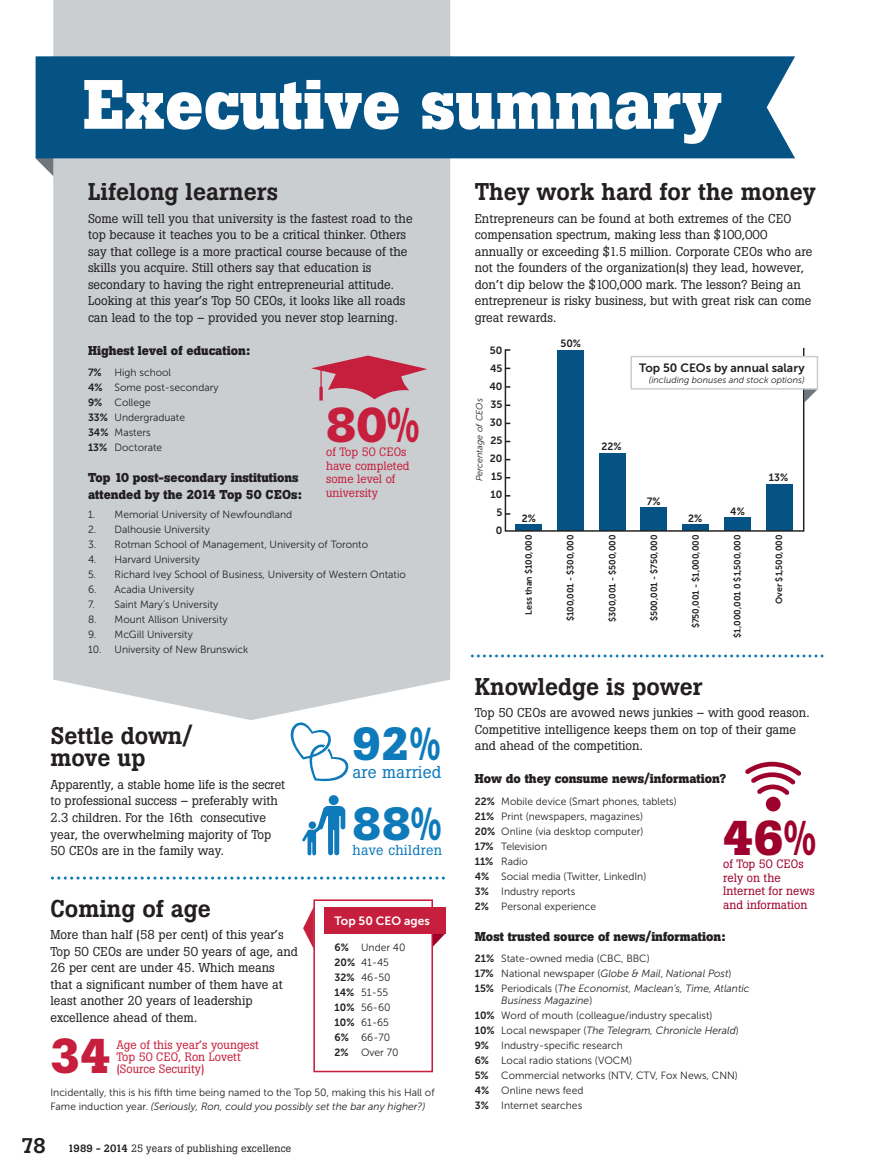
<style>
.page{position:relative;width:878px;height:1175px;background:#fff}
.page>*{position:absolute;margin:0;border:0;box-sizing:border-box;transform-origin:0 0}
.t1{font:700 69px "Boton";color:#fff}
.t2{font:700 48.3px "Boton";color:#c61f3e}
.t3{font:700 48.3px "Boton";color:#9e022c}
.t4{font:700 45.9px "Boton";color:#0f7aba}
.t5{font:500 24px/22.5px "Boton";color:#231f20}
.t6{font:17.1px "Boton";letter-spacing:.01em;color:#0f7aba}
.t7{font:14.25px "Boton";letter-spacing:.025em;color:#0f7aba}
.t8{font:12.75px/16.5px "Boton";color:#231f20}
.t9{font:700 12.75px/16.5px "Boton";color:#231f20}
.t10{font:12px/13.5px "Boton";color:#c61f3e}
.t11{font:12px/13.5px "Boton";color:#9e022c}
.t12{font:12px "Museo Sans 700";color:#231f20}
.t13{font:12px "Museo Sans 700";color:#fff}
.t14{font:10.5px/15px "Museo Sans 300";color:#231f20}
.t15{font:italic 10.5px/15px "Museo Sans 300";color:#231f20}
.t16{font:10.5px "Boton";letter-spacing:.02em;color:#231f20}
.t17{font:10.5px/18px "Museo Sans 700";color:#231f20;text-align:right}
.t18{font:9px "Museo Sans 700";color:#231f20}
.t19{font:italic 9px "Museo Sans 300";color:#231f20}
.s1{font-family:"Museo Sans 700"}
.s2{font-style:italic}
.s3{font-weight:500;font-size:21px}
.s4{font-weight:500}
.s5{font-family:"Museo Sans 700";font-style:normal}
.s6{font-style:normal}
</style>
<div class="page">
<svg style="left:36px;top:158px;width:17px;height:18px"></svg>
<div style="left:53px;top:0;width:397px;height:720px;background:#caced1"></div>
<div style="left:36px;top:56px;width:759px;height:102px;background:#055285"></div>
<svg style="left:472px;top:654px;width:351px;height:3px"></svg>
<svg style="left:59px;top:876px;width:385px;height:3px"></svg>
<svg style="left:311px;top:355px;width:116px;height:45px;background:#c77587"></svg>
<svg style="left:805px;top:389px;width:12px;height:13px"></svg>
<svg style="left:504px;top:347px;width:301px;height:185px"></svg>
<div style="left:631px;top:356px;width:186px;height:33px;background:#fff"></div>
<div style="left:630px;top:356px;width:188px;height:33px;border:2px solid #caced1"></div>
<div style="left:328px;top:795px;width:10px;height:10px;background:#0f7aba;border-radius:50%"></div>
<svg style="left:302px;top:806px;width:43px;height:49px"></svg>
<svg style="left:281px;top:719px;width:67px;height:63px"></svg>
<svg style="left:433px;top:933px;width:12px;height:14px"></svg>
<div style="left:313px;top:899px;width:120px;height:173px;border:2px solid #c61f3e"></div>
<div style="left:324px;top:907px;width:121px;height:26px;background:#c61f3e"></div>
<svg style="left:303px;top:907px;width:11px;height:42px"></svg>
<div style="left:765px;top:796px;width:15px;height:15px;background:#9e022c;border-radius:50%"></div>
<svg style="left:745px;top:761px;width:56px;height:34px"></svg>
<h1 class="t1" style="left:83px;top:64px;width:640px">Executive summary</h1>
<h3 class="t5" style="left:88px;top:181px;width:192px">Lifelong learners</h3>
<p class="t8" style="left:88px;top:210px;width:326px">Some will tell you that university is the fastest road to the top because it teaches you to be a critical thinker. Others say that college is a more practical course because of the skills you acquire. Still others say that education is secondary to having the right entrepreneurial attitude.<br>Looking at this year’s Top 50 CEOs, it looks like all roads can lead to the top – provided you never stop learning.</p>
<p class="t9" style="left:88px;top:342px;width:164px">Highest level of education:</p>
<p class="t14" style="left:88px;top:365px;width:132px"><span class="s1">7%</span> High school<br><span class="s1">4%</span> Some post-secondary<br><span class="s1">9%</span> College<br><span class="s1">33%</span> Undergraduate<br><span class="s1">34%</span> Masters<br><span class="s1">13%</span> Doctorate</p>
<p class="t9" style="left:88px;top:470px;width:215px">Top 10 post-secondary institutions attended by the 2014 Top 50 CEOs:</p>
<p class="t14" style="left:88px;top:507px;width:206px">1. Memorial University of Newfoundland</p>
<p class="t14" style="left:88px;top:522px;width:123px">2. Dalhousie University</p>
<p class="t14" style="left:88px;top:537px;width:281px">3. Rotman School of Management, University of Toronto</p>
<p class="t14" style="left:88px;top:552px;width:113px">4. Harvard University</p>
<p class="t14" style="left:88px;top:567px;width:319px">5. Richard Ivey School of Business, University of Western Ontatio</p>
<p class="t14" style="left:88px;top:582px;width:108px">6. Acadia University</p>
<p class="t14" style="left:88px;top:597px;width:132px">7. Saint Mary’s University</p>
<p class="t14" style="left:88px;top:612px;width:141px">8. Mount Allison University</p>
<p class="t14" style="left:88px;top:627px;width:106px">9. McGill University</p>
<p class="t14" style="left:88px;top:642px;width:162px">10. University of New Brunswick</p>
<h3 class="t5" style="left:474px;top:181px;width:342px">They work hard for the money</h3>
<p class="t8" style="left:474px;top:210px;width:339px">Entrepreneurs can be found at both extremes of the CEO compensation spectrum, making less than $100,000 annually or exceeding $1.5 million. Corporate CEOs who are not the founders of the organization(s) they lead, however, don’t dip below the $100,000 mark. The lesson? Being an entrepreneur is risky business, but with great risk can come great rewards.</p>
<p class="t17" style="left:560px;top:334px;width:22px">50%</p>
<p class="t17" style="left:489px;top:342px;width:15px">50<br>45<br>40<br>35<br>30<br>25<br>20<br>15<br>10<br>5<br>0</p>
<p class="t12" style="left:639px;top:361px;width:167px">Top 50 CEOs by annual salary</p>
<p class="t19" style="left:648px;top:375px;width:158px">(including bonuses and stock options)</p>
<p class="t19" style="left:474px;top:481px;width:85px;rotate:-90deg">Percentage of CEOs</p>
<h2 class="t2" style="left:326px;top:396px;width:95px">80%</h2>
<p class="t17" style="left:601px;top:437px;width:22px">22%</p>
<p class="t10" style="left:326px;top:445px;width:85px">of Top 50 CEOs have completed some level of university</p>
<p class="t17" style="left:768px;top:469px;width:21px">13%</p>
<p class="t17" style="left:646px;top:492px;width:15px">7%</p>
<p class="t17" style="left:730px;top:502px;width:16px">4%</p>
<p class="t17" style="left:522px;top:509px;width:16px">2%</p>
<p class="t17" style="left:688px;top:509px;width:16px">2%</p>
<p class="t18" style="left:524px;top:615px;width:82px;rotate:-90deg">Less than $100,000</p>
<p class="t18" style="left:565px;top:621px;width:88px;rotate:-90deg">$100,001 - $300,000</p>
<p class="t18" style="left:607px;top:622px;width:89px;rotate:-90deg">$300,001 - $500,000</p>
<p class="t18" style="left:649px;top:621px;width:88px;rotate:-90deg">$500,001 - $750,000</p>
<p class="t18" style="left:690px;top:628px;width:95px;rotate:-90deg">$750,001 - $1,000,000</p>
<p class="t18" style="left:732px;top:637px;width:104px;rotate:-90deg">$1,000,001 0 $1,500,000</p>
<p class="t18" style="left:774px;top:604px;width:71px;rotate:-90deg">Over $1,500,000</p>
<h3 class="t5" style="left:50px;top:724px;width:143px">Settle down/ move up</h3>
<p class="t8" style="left:50px;top:776px;width:236px">Apparently, a stable home life is the secret to professional success – preferably with 2.3 children. For the 16th consecutive year, the overwhelming majority of Top 50 CEOs are in the family way.</p>
<h3 class="t4" style="left:352px;top:717px;width:90px">92%</h3>
<h3 class="t6" style="left:352px;top:761px;width:90px">are married</h3>
<h3 class="t4" style="left:352px;top:796px;width:91px">88%</h3>
<p class="t7" style="left:352px;top:841px;width:91px">have children</p>
<h3 class="t5" style="left:50px;top:897px;width:162px">Coming of age</h3>
<p class="t8" style="left:50px;top:926px;width:249px">More than half (58 per cent) of this year’s Top 50 CEOs are under 50 years of age, and 26 per cent are under 45. Which means that a significant number of them have at least another 20 years of leadership excellence ahead of them.</p>
<p class="t13" style="left:334px;top:913px;width:97px">Top 50 CEO ages</p>
<p class="t14" style="left:334px;top:939px;width:72px"><span class="s1">6%</span> Under 40<br><span class="s1">20%</span> 41-45<br><span class="s1">32%</span> 46-50<br><span class="s1">14%</span> 51-55<br><span class="s1">10%</span> 56-60<br><span class="s1">10%</span> 61-65<br><span class="s1">6%</span> 66-70<br><span class="s1">2%</span> Over 70</p>
<p class="t14" style="left:50px;top:1085px;width:386px;line-height:13.5px">Incidentally, this is his fifth time being named to the Top 50, making this his Hall of<br>Fame induction year. <span class="s2">(Seriously, Ron, could you possibly set the bar any higher?)</span></p>
<h2 class="t2" style="left:50px;top:1027px;width:62px">34</h2>
<p class="t10" style="left:116px;top:1038px;width:144px;line-height:11.9px">Age of this year’s youngest<br>Top 50 CEO, Ron Lovett (Source Security)</p>
<p class="t16" style="left:21px;top:1142px;width:271px"><span class="s3">78</span> <span class="s4">1989 - 2014</span> 25 years of publishing excellence</p>
<h3 class="t5" style="left:474px;top:675px;width:229px">Knowledge is power</h3>
<p class="t8" style="left:474px;top:704px;width:336px">Top 50 CEOs are avowed news junkies – with good reason.<br>Competitive intelligence keeps them on top of their game and ahead of the competition.</p>
<p class="t9" style="left:474px;top:771px;width:253px">How do they consume news/information?</p>
<p class="t14" style="left:474px;top:793px;width:203px"><span class="s1">22%</span> Mobile device (Smart phones, tablets)<br><span class="s1">21%</span> Print (newspapers, magazines)<br><span class="s1">20%</span> Online (via desktop computer)<br><span class="s1">17%</span> Television<br><span class="s1">11%</span> Radio<br><span class="s1">4%</span> Social media (Twitter, LinkedIn)<br><span class="s1">3%</span> Industry reports<br><span class="s1">2%</span> Personal experience</p>
<p class="t9" style="left:474px;top:928px;width:252px">Most trusted source of news/information:</p>
<p class="t15" style="left:474px;top:951px;width:276px"><span class="s5">21%</span> <span class="s6">State-owned media (CBC, BBC)<br></span><span class="s5">17%</span> <span class="s6">National newspaper (</span>Globe &amp; Mail<span class="s6">,</span> National Post<span class="s6">)<br></span><span class="s5">15%</span> <span class="s6">Periodicals (</span>The Economist, Maclean’s, Time, Atlantic</p>
<p class="t14" style="left:474px;top:993px;width:265px;text-indent:26px"><span class="s2">Business Magazine</span>)<br><span class="s1">10%</span> Word of mouth (colleague/industry specalist)<br><span class="s1">10%</span> Local newspaper (<span class="s2">The Telegram, Chronicle Herald</span>)<br><span class="s1">9%</span> Industry-specific research<br><span class="s1">6%</span> Local radio stations (VOCM)<br><span class="s1">5%</span> Commercial networks (NTV, CTV, Fox News, CNN)<br><span class="s1">4%</span> Online news feed<br><span class="s1">3%</span> Internet searches</p>
<h2 class="t3" style="left:723px;top:809px;width:94px">46%</h2>
<p class="t11" style="left:723px;top:871px;width:93px">rely on the<br>Internet for news and information</p>
<p class="t11" style="left:723px;top:857px;width:82px">of Top 50 CEOs</p>
</div>
